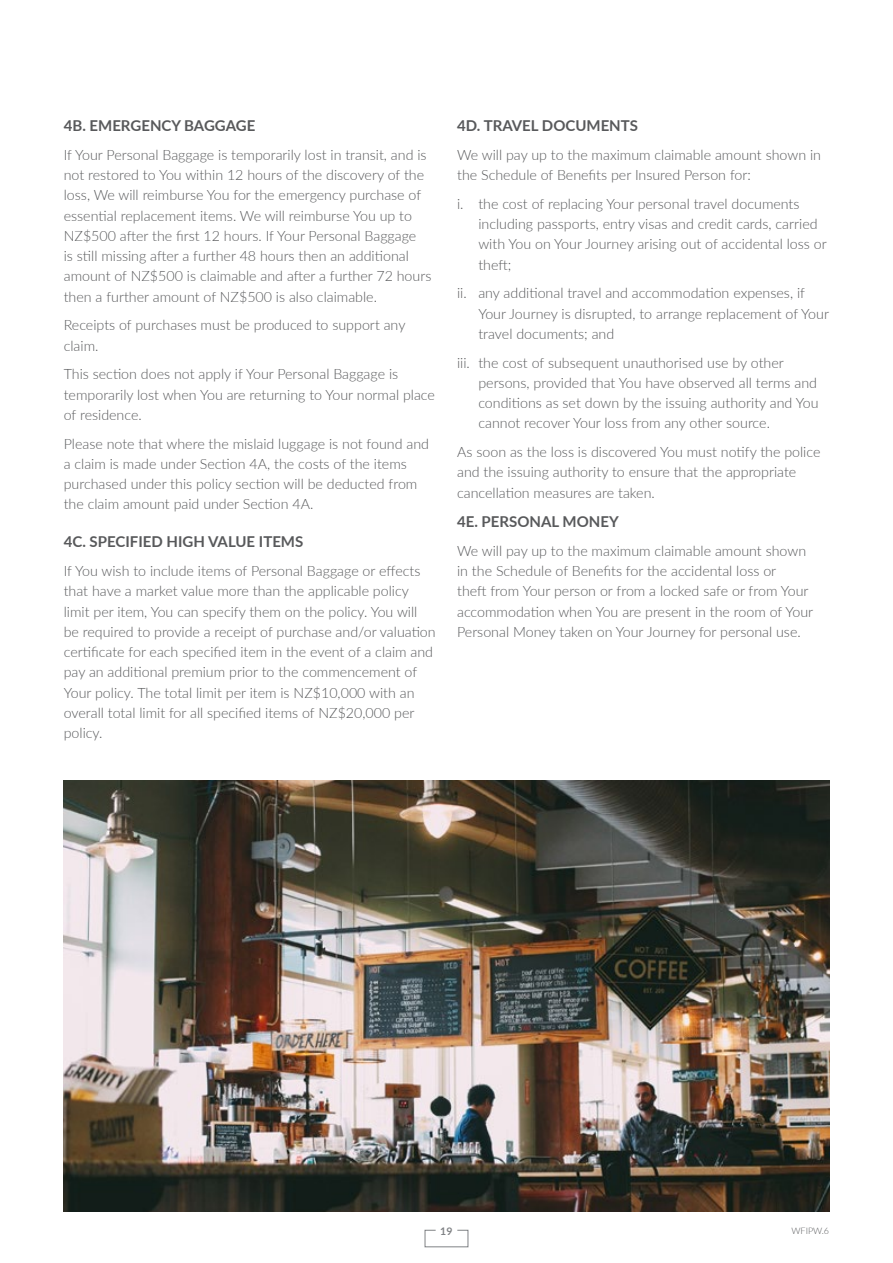
<style>
.page{position:relative;width:893px;height:1263px;background:#fff}
.page>*{position:absolute;margin:0;border:0;box-sizing:border-box;transform-origin:0 0}
.t1{font:700 15px "Lato";color:#58595b}
.t2{font:300 14.25px/20.2px "Lato";color:#58595b}
.t3{font:700 10.5px "Lato";color:#808285}
.t4{font:300 9px "Lato";color:#58595b}
</style>
<div class="page">
<svg style="left:425px;top:1230px;width:43px;height:17px"></svg>
<img style="left:64px;top:780px;width:765px;height:432px">
<p class="t1" style="left:64px;top:115px;width:193px">4B. EMERGENCY BAGGAGE</p>
<p class="t2" style="left:64px;top:144px;width:369px">If Your Personal Baggage is temporarily lost in transit, and is not restored to You within 12 hours of the discovery of the loss, We will reimburse You for the emergency purchase of essential replacement items. We will reimburse You up to NZ$500 after the first 12 hours. If Your Personal Baggage<br>is still missing after a further 48 hours then an additional amount of NZ$500 is claimable and after a further 72 hours then a further amount of NZ$500 is also claimable.</p>
<p class="t2" style="left:64px;top:315px;width:343px">Receipts of purchases must be produced to support any claim.</p>
<p class="t2" style="left:64px;top:364px;width:373px">This section does not apply if Your Personal Baggage is temporarily lost when You are returning to Your normal place of residence.</p>
<p class="t2" style="left:64px;top:433px;width:367px">Please note that where the mislaid luggage is not found and a claim is made under Section 4A, the costs of the items purchased under this policy section will be deducted from the claim amount paid under Section 4A.</p>
<p class="t1" style="left:64px;top:531px;width:241px">4C. SPECIFIED HIGH VALUE ITEMS</p>
<p class="t2" style="left:64px;top:560px;width:373px">If You wish to include items of Personal Baggage or effects that have a market value more than the applicable policy limit per item, You can specify them on the policy. You will be required to provide a receipt of purchase and/or valuation certificate for each specified item in the event of a claim and pay an additional premium prior to the commencement of Your policy. The total limit per item is NZ$10,000 with an overall total limit for all specified items of NZ$20,000 per policy.</p>
<p class="t1" style="left:457px;top:115px;width:182px">4D. TRAVEL DOCUMENTS</p>
<p class="t2" style="left:457px;top:144px;width:365px">We will pay up to the maximum claimable amount shown in the Schedule of Benefits per Insured Person for:</p>
<p class="t2" style="left:478px;top:193px;width:350px;text-indent:-21px">i. the cost of replacing Your personal travel documents including passports, entry visas and credit cards, carried with You on Your Journey arising out of accidental loss or theft;</p>
<p class="t2" style="left:478px;top:283px;width:352px;text-indent:-21px">ii. any additional travel and accommodation expenses, if<br>Your Journey is disrupted, to arrange replacement of Your travel documents; and</p>
<p class="t2" style="left:478px;top:352px;width:342px;text-indent:-21px">iii. the cost of subsequent unauthorised use by other persons, provided that You have observed all terms and conditions as set down by the issuing authority and You cannot recover Your loss from any other source.</p>
<p class="t2" style="left:457px;top:441px;width:365px">As soon as the loss is discovered You must notify the police and the issuing authority to ensure that the appropriate cancellation measures are taken.</p>
<p class="t1" style="left:457px;top:511px;width:163px">4E. PERSONAL MONEY</p>
<p class="t2" style="left:457px;top:540px;width:358px">We will pay up to the maximum claimable amount shown in the Schedule of Benefits for the accidental loss or<br>theft from Your person or from a locked safe or from Your accommodation when You are present in the room of Your Personal Money taken on Your Journey for personal use.</p>
<p class="t3" style="left:440px;top:1224px;width:14px">19</p>
<p class="t4" style="left:791px;top:1224px;width:39px">WFIPW.6</p>
</div>
